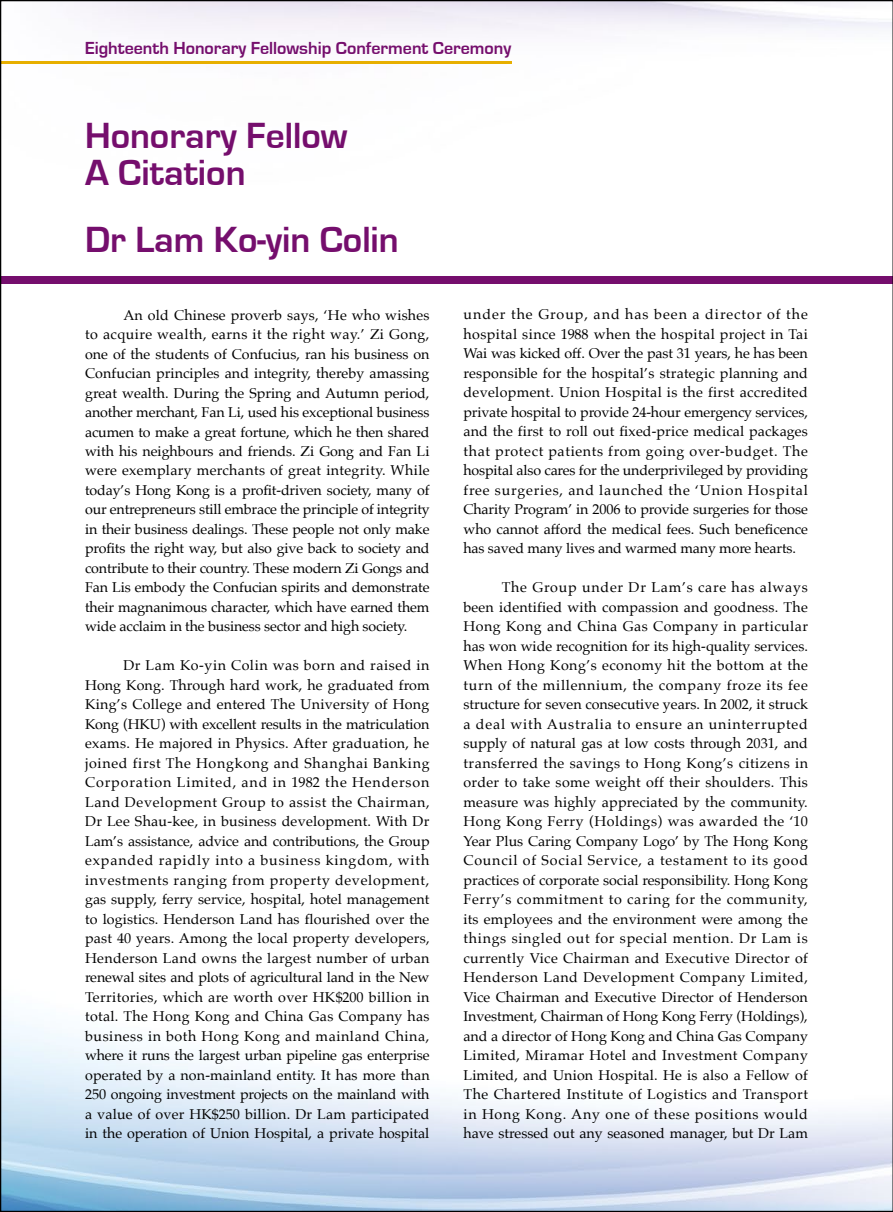
<style>
.page{position:relative;width:893px;height:1212px;background:#fff}
.page>*{position:absolute;margin:0;border:0;box-sizing:border-box;transform-origin:0 0}
.t1{font:700 37.5px/37.5px "Eurostile";color:#750e6d}
.t2{font:700 18px "Eurostile";color:#750e6d}
.t3{font:14.25px/19.5px "Palatino";letter-spacing:-.005em;color:#000;text-align:justify}
</style>
<div class="page">
<img style="left:2px;top:1019px;width:889px;height:191px">
<img style="left:2px;top:2px;width:889px;height:282px">
<div style="left:0;top:276px;width:893px;height:7px;background:#750e6d"></div>
<hr style="left:0;top:61px;width:511px;height:3px;background:#e7af00">
<p class="t2" style="left:85px;top:39px;width:428px">Eighteenth Honorary Fellowship Conferment Ceremony</p>
<h1 class="t1" style="left:85px;top:117px;width:264px">Honorary Fellow<br>A Citation</h1>
<h1 class="t1" style="left:85px;top:222px;width:315px">Dr Lam Ko-yin Colin</h1>
<p class="t3" style="left:85px;top:305px;width:346px;text-indent:38px">An old Chinese proverb says, ‘He who wishes to acquire wealth, earns it the right way.’ Zi Gong, one of the students of Confucius, ran his business on Confucian principles and integrity, thereby amassing great wealth. During the Spring and Autumn period, another merchant, Fan Li, used his exceptional business acumen to make a great fortune, which he then shared with his neighbours and friends. Zi Gong and Fan Li were exemplary merchants of great integrity. While today’s Hong Kong is a profit-driven society, many of our entrepreneurs still embrace the principle of integrity in their business dealings. These people not only make profits the right way, but also give back to society and contribute to their country. These modern Zi Gongs and Fan Lis embody the Confucian spirits and demonstrate their magnanimous character, which have earned them wide acclaim in the business sector and high society.</p>
<p class="t3" style="left:85px;top:656px;width:346px;text-indent:38px">Dr Lam Ko-yin Colin was born and raised in Hong Kong. Through hard work, he graduated from King’s College and entered The University of Hong Kong (HKU) with excellent results in the matriculation exams. He majored in Physics. After graduation, he joined first The Hongkong and Shanghai Banking Corporation Limited, and in 1982 the Henderson Land Development Group to assist the Chairman, Dr Lee Shau-kee, in business development. With Dr Lam’s assistance, advice and contributions, the Group expanded rapidly into a business kingdom, with investments ranging from property development, gas supply, ferry service, hospital, hotel management to logistics. Henderson Land has flourished over the past 40 years. Among the local property developers, Henderson Land owns the largest number of urban renewal sites and plots of agricultural land in the New Territories, which are worth over HK$200 billion in total. The Hong Kong and China Gas Company has business in both Hong Kong and mainland China, where it runs the largest urban pipeline gas enterprise operated by a non-mainland entity. It has more than 250 ongoing investment projects on the mainland with a value of over HK$250 billion. Dr Lam participated in the operation of Union Hospital, a private hospital</p>
<p class="t3" style="left:463px;top:305px;width:346px">under the Group, and has been a director of the hospital since 1988 when the hospital project in Tai Wai was kicked off. Over the past 31 years, he has been responsible for the hospital’s strategic planning and development. Union Hospital is the first accredited private hospital to provide 24-hour emergency services, and the first to roll out fixed-price medical packages that protect patients from going over-budget. The hospital also cares for the underprivileged by providing free surgeries, and launched the ‘Union Hospital Charity Program’ in 2006 to provide surgeries for those who cannot afford the medical fees. Such beneficence has saved many lives and warmed many more hearts.</p>
<p class="t3" style="left:463px;top:577px;width:346px;text-indent:38px">The Group under Dr Lam’s care has always been identified with compassion and goodness. The Hong Kong and China Gas Company in particular has won wide recognition for its high-quality services.<br>When Hong Kong’s economy hit the bottom at the turn of the millennium, the company froze its fee structure for seven consecutive years. In 2002, it struck a deal with Australia to ensure an uninterrupted supply of natural gas at low costs through 2031, and transferred the savings to Hong Kong’s citizens in order to take some weight off their shoulders. This measure was highly appreciated by the community.<br>Hong Kong Ferry (Holdings) was awarded the ‘10<br>Year Plus Caring Company Logo’ by The Hong Kong Council of Social Service, a testament to its good practices of corporate social responsibility. Hong Kong Ferry’s commitment to caring for the community, its employees and the environment were among the things singled out for special mention. Dr Lam is currently Vice Chairman and Executive Director of Henderson Land Development Company Limited, Vice Chairman and Executive Director of Henderson Investment, Chairman of Hong Kong Ferry (Holdings), and a director of Hong Kong and China Gas Company Limited, Miramar Hotel and Investment Company Limited, and Union Hospital. He is also a Fellow of The Chartered Institute of Logistics and Transport in Hong Kong. Any one of these positions would have stressed out any seasoned manager, but Dr Lam</p>
</div>
